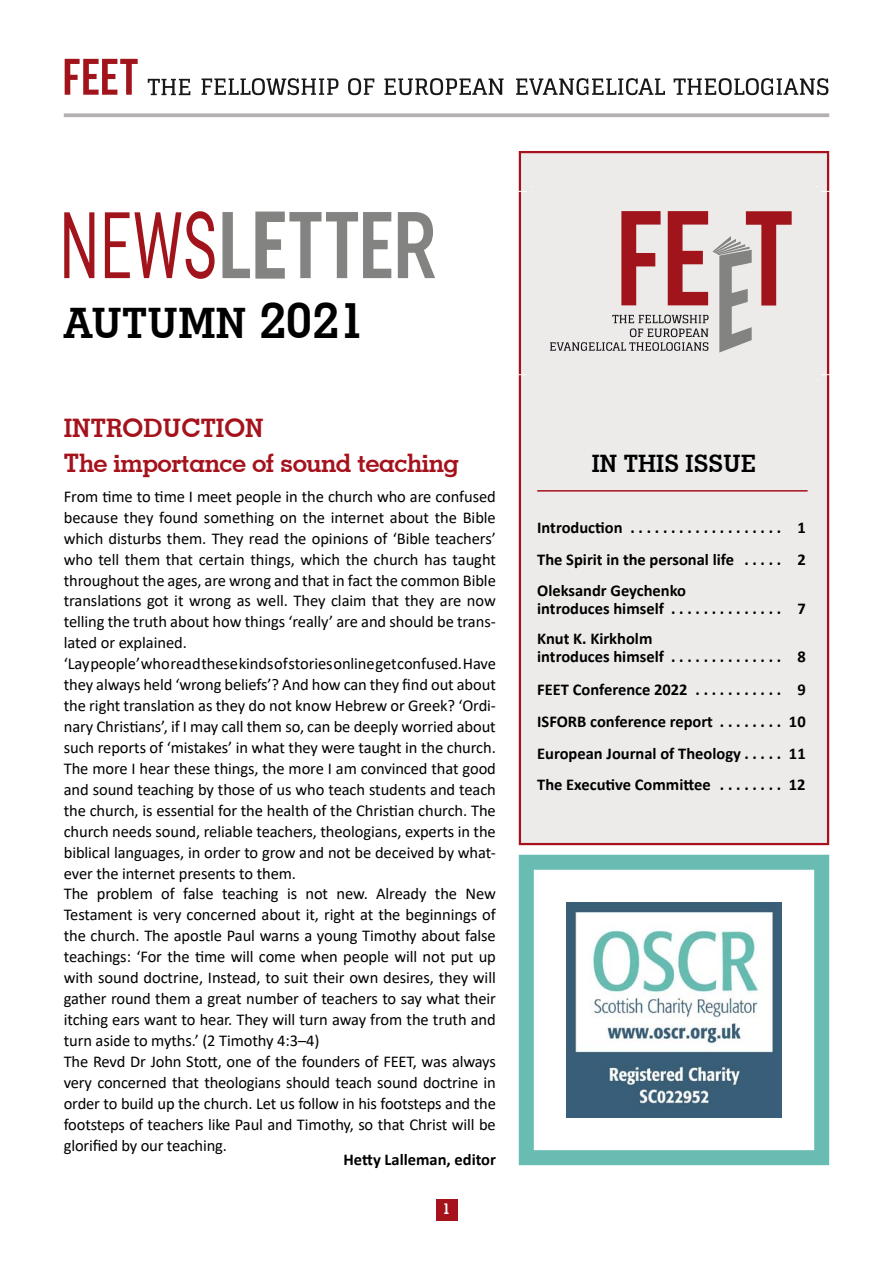
<style>
.page{position:relative;width:893px;height:1263px;background:#fff}
.page>*{position:absolute;margin:0;border:0;box-sizing:border-box;transform-origin:0 0}
.t1{font:700 42px "Geometric Slab 703 BT";color:#000}
.t2{font:700 25.5px/34.5px "Geometric Slab 703 BT";color:#a5121c}
.t3{font:700 24px "Geometric Slab 703 BT";color:#000}
.t4{font:16.5px/20.9px "Calibri";letter-spacing:-.005em;color:#000}
.t5{font:700 16.5px/32px "Calibri";color:#000;text-align:justify}
.t6{font:700 15px "Geometric Slab 703 BT";color:#fff}
.s1{font-size:49.5px}
</style>
<div class="page">
<div style="left:436px;top:1199px;width:21px;height:21px;background:#a5121c"></div>
<div style="left:519px;top:151px;width:310px;height:694px;background:#ecebea;border:2px solid #a5121c"></div>
<svg style="left:64px;top:113px;width:765px;height:4px;background:#bbb8b7"></svg>
<hr style="left:537px;top:490px;width:271px;height:2px;background:#a5121c">
<svg style="left:65px;top:59px;width:73px;height:36px"></svg>
<svg style="left:202px;top:78px;width:136px;height:17px"></svg>
<svg style="left:348px;top:78px;width:26px;height:17px"></svg>
<svg style="left:384px;top:78px;width:120px;height:17px"></svg>
<svg style="left:516px;top:78px;width:149px;height:17px"></svg>
<svg style="left:148px;top:79px;width:42px;height:16px"></svg>
<svg style="left:674px;top:78px;width:154px;height:17px"></svg>
<svg style="left:550px;top:211px;width:242px;height:142px"></svg>
<svg style="left:519px;top:186px;width:12px;height:6px"></svg>
<svg style="left:519px;top:374px;width:12px;height:6px"></svg>
<svg style="left:817px;top:186px;width:12px;height:6px"></svg>
<svg style="left:817px;top:374px;width:12px;height:6px"></svg>
<img style="left:567px;top:903px;width:214px;height:214px">
<div style="left:519px;top:855px;width:310px;height:310px;border:15px solid #68bcb2"></div>
<svg style="left:105px;top:211px;width:110px;height:68px"></svg>
<svg style="left:64px;top:212px;width:30px;height:66px"></svg>
<svg style="left:222px;top:212px;width:28px;height:66px"></svg>
<svg style="left:256px;top:212px;width:135px;height:66px"></svg>
<svg style="left:398px;top:212px;width:37px;height:66px"></svg>
<h1 class="t1" style="left:64px;top:298px;width:303px">AUTUMN <span class="s1">2021</span></h1>
<h2 class="t2" style="left:64px;top:411px;width:397px">INTRODUCTION<br>THE IMPORTANCE OF SOUND TEACHING</h2>
<p class="t4" style="left:64px;top:485px;width:434px">From time to time I meet people in the church who are confused because they found something on the internet about the Bible which disturbs them. They read the opinions of ‘Bible teachers’ who tell them that certain things, which the church has taught throughout the ages, are wrong and that in fact the common Bible translations got it wrong as well. They claim that they are now telling the truth about how things ‘really’ are and should be trans&shy;lated or explained.<br>‘Lay people’ who read these kinds of stories online get confused. Have they always held ‘wrong beliefs’? And how can they find out about the right translation as they do not know Hebrew or Greek? ‘Ordi&shy;nary Christians’, if I may call them so, can be deeply worried about such reports of ‘mistakes’ in what they were taught in the church.<br>The more I hear these things, the more I am convinced that good and sound teaching by those of us who teach students and teach the church, is essential for the health of the Christian church. The church needs sound, reliable teachers, theologians, experts in the biblical languages, in order to grow and not be deceived by what&shy;ever the internet presents to them.<br>The problem of false teaching is not new. Already the New Testament is very concerned about it, right at the beginnings of the church. The apostle Paul warns a young Timothy about false teachings: ‘For the time will come when people will not put up with sound doctrine, Instead, to suit their own desires, they will gather round them a great number of teachers to say what their itching ears want to hear. They will turn away from the truth and turn aside to myths.’ (2 Timothy 4:3–4)<br>The Revd Dr John Stott, one of the founders of FEET, was always very concerned that theologians should teach sound doctrine in order to build up the church. Let us follow in his footsteps and the footsteps of teachers like Paul and Timothy, so that Christ will be glorified by our teaching.</p>
<p class="t5" style="left:344px;top:1143px;width:154px">Hetty Lalleman, editor</p>
<p class="t6" style="left:442px;top:1199px;width:10px">1</p>
<h3 class="t3" style="left:592px;top:449px;width:166px">IN THIS ISSUE</h3>
<p class="t5" style="left:537px;top:512px;width:270px">Introduction ................... 1<br>The Spirit in the personal life . . . . . 2<br>Oleksandr Geychenko</p>
<p class="t5" style="left:537px;top:594px;width:270px;line-height:30px">introduces himself . . . . . . . . . . . . . . 7<br>Knut K. Kirkholm</p>
<p class="t5" style="left:537px;top:641px;width:270px">introduces himself . . . . . . . . . . . . . . 8<br>FEET Conference 2022 . . . . . . . . . . . 9<br>ISFORB conference report . . . . . . . . 10<br>European Journal of Theology . . . . . 11<br>The Executive Committee . . . . . . . . 12</p>
</div>
